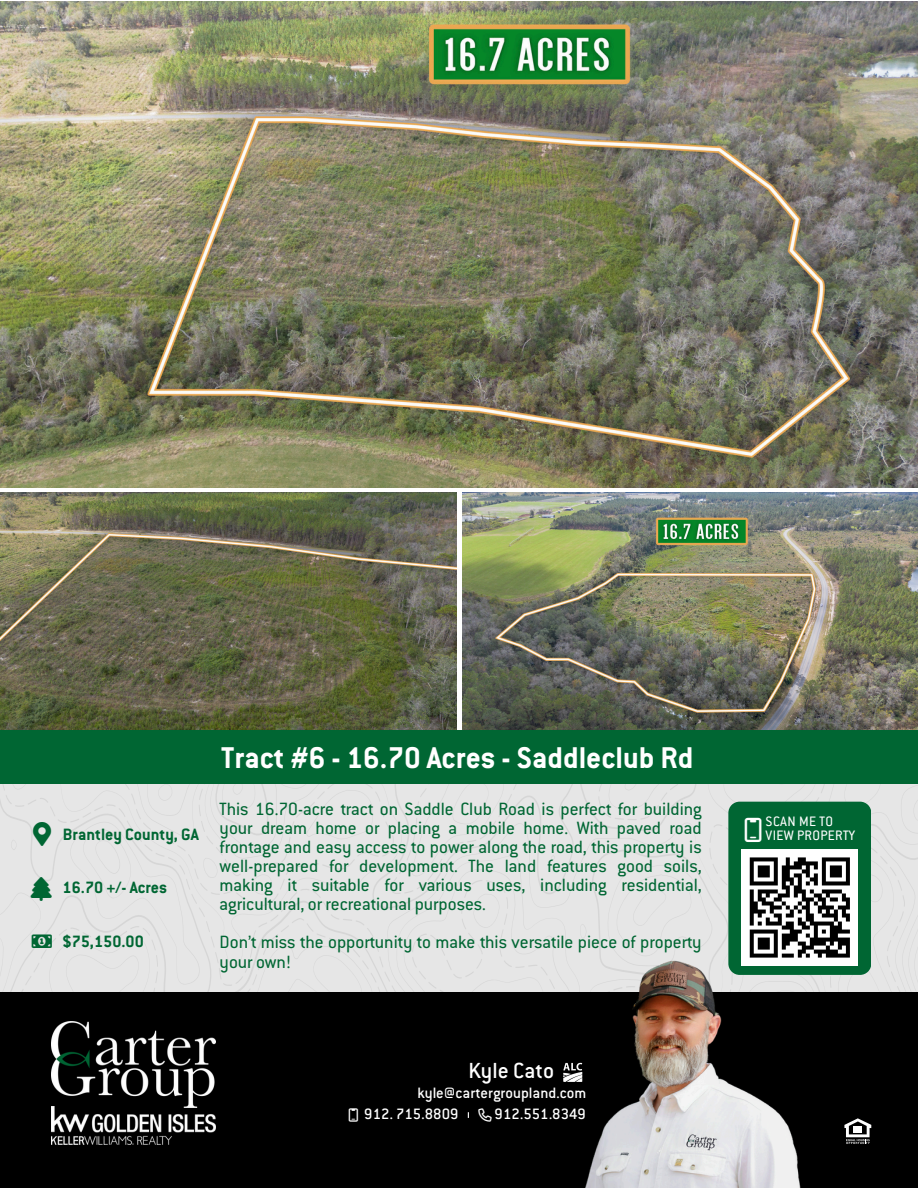
<style>
.page{position:relative;width:918px;height:1188px;background:#fff}
.page>*{position:absolute;margin:0;border:0;box-sizing:border-box;transform-origin:0 0}
.t1{font:700 33px "Conduit ITC";color:#fff}
.t2{font:500 24px "Conduit ITC";color:#fff}
.t3{font:19.5px/19.2px "Conduit ITC";color:#063;text-align:justify}
.t4{font:700 18px "Conduit ITC";color:#063}
.t5{font:500 16.5px "Conduit ITC";color:#fff}
.t6{font:15px/13.5px "Conduit ITC";letter-spacing:.025em;color:#fff}
</style>
<div class="page">
<img style="left:0;top:1px;width:918px;height:486px">
<img style="left:462px;top:493px;width:456px;height:238px">
<img style="left:0;top:493px;width:457px;height:238px">
<div style="left:0;top:731px;width:918px;height:53px;background:#063"></div>
<div style="left:0;top:993px;width:918px;height:195px;background:#000"></div>
<img style="left:51px;top:1022px;width:164px;height:122px">
<svg style="left:857px;top:1118px;width:14px;height:26px"></svg>
<img style="left:563px;top:1011px;width:294px;height:177px">
<svg style="left:0;top:784px;width:918px;height:227px;background:#bfc4c1"></svg>
<h2 class="t4" style="left:63px;top:824px;width:137px">Brantley County, GA</h2>
<p class="t4" style="left:63px;top:877px;width:106px">16.70 +/- Acres</p>
<p class="t4" style="left:63px;top:930px;width:83px">$75,150.00</p>
<h1 class="t1" style="left:221px;top:737px;width:474px">Tract #6 - 16.70 Acres - Saddleclub Rd</h1>
<p class="t3" style="left:220px;top:798px;width:484px">This 16.70-acre tract on Saddle Club Road is perfect for building your dream home or placing a mobile home. With paved road frontage and easy access to power along the road, this property is well-prepared for development. The land features good soils, making it suitable for various uses, including residential, agricultural, or recreational purposes.</p>
<p class="t3" style="left:220px;top:932px;width:484px">Don’t miss the opportunity to make this versatile piece of property your own!</p>
<h3 class="t2" style="left:468px;top:1056px;width:87px">Kyle Cato</h3>
<h3 class="t5" style="left:417px;top:1083px;width:171px">kyle@cartergroupland.com</h3>
<h3 class="t5" style="left:364px;top:1104px;width:96px">912. 715.8809</h3>
<h4 class="t5" style="left:495px;top:1104px;width:93px">912.551.8349</h4>
<p class="t6" style="left:766px;top:814px;width:91px">SCAN ME TO<br>VIEW PROPERTY</p>
</div>
